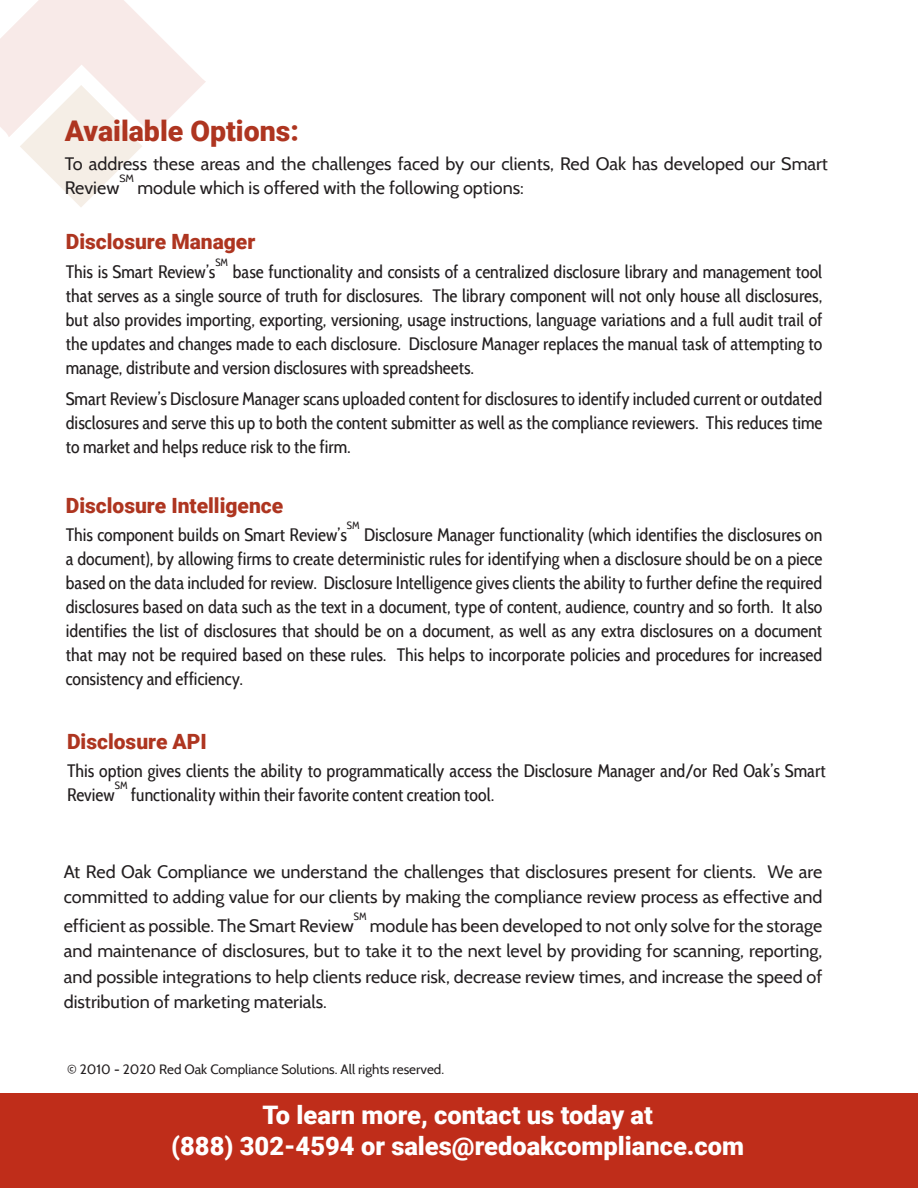
<style>
.page{position:relative;width:918px;height:1188px;background:#fff}
.page>*{position:absolute;margin:0;border:0;box-sizing:border-box;transform-origin:0 0}
.t1{font:900 28.5px "Roboto";color:#ae3520}
.t2{font:900 25.5px "Roboto";color:#fff}
.t3{font:900 21px "Roboto";color:#ae3520}
.t4{font:18px/24px "Cabin Condensed";color:#231f20;text-align:justify}
.t5{font:18px/25.5px "Cabin";color:#231f20}
.t6{font:13.5px "Cabin";color:#231f20}
.t7{font:10.5px "Cabin Condensed";color:#231f20}
.t8{font:10.5px "Cabin";color:#231f20}
</style>
<div class="page">
<svg style="left:0;top:0;width:206px;height:137px"></svg>
<svg style="left:20px;top:85px;width:122px;height:123px;fill:#f5eee6"></svg>
<div style="left:0;top:1094px;width:918px;height:94px;background:#bf2d1a"></div>
<p class="t1" style="left:65px;top:111px;width:236px">Available Options:</p>
<p class="t5" style="left:65px;top:151px;width:765px;line-height:24px">To address these areas and the challenges faced by our clients, Red Oak has developed our Smart<br>Review</p>
<p class="t8" style="left:119px;top:172px;width:16px">SM</p>
<p class="t5" style="left:137px;top:175px;width:388px">module which is offered with the following options:</p>
<p class="t3" style="left:66px;top:227px;width:191px">Disclosure Manager</p>
<p class="t4" style="left:66px;top:259px;width:151px">This is Smart Review’s</p>
<p class="t7" style="left:215px;top:256px;width:14px">SM</p>
<p class="t4" style="left:66px;top:259px;width:758px;text-indent:167px">base functionality and consists of a centralized disclosure library and management tool that serves as a single source of truth for disclosures. The library component will not only house all disclosures, but also provides importing, exporting, versioning, usage instructions, language variations and a full audit trail of the updates and changes made to each disclosure. Disclosure Manager replaces the manual task of attempting to manage, distribute and version disclosures with spreadsheets.</p>
<p class="t4" style="left:66px;top:387px;width:758px">Smart Review’s Disclosure Manager scans uploaded content for disclosures to identify included current or outdated disclosures and serve this up to both the content submitter as well as the compliance reviewers. This reduces time to market and helps reduce risk to the firm.</p>
<p class="t3" style="left:66px;top:491px;width:219px">Disclosure Intelligence</p>
<p class="t4" style="left:66px;top:523px;width:283px">This component builds on Smart Review’s</p>
<p class="t7" style="left:347px;top:519px;width:14px">SM</p>
<p class="t4" style="left:66px;top:523px;width:758px;text-indent:298px">Disclosure Manager functionality (which identifies the disclosures on a document), by allowing firms to create deterministic rules for identifying when a disclosure should be on a piece based on the data included for review. Disclosure Intelligence gives clients the ability to further define the required disclosures based on data such as the text in a document, type of content, audience, country and so forth. It also identifies the list of disclosures that should be on a document, as well as any extra disclosures on a document that may not be required based on these rules. This helps to incorporate policies and procedures for increased consistency and efficiency.</p>
<p class="t3" style="left:67px;top:727px;width:141px">Disclosure API</p>
<p class="t4" style="left:67px;top:759px;width:760px">This option gives clients the ability to programmatically access the Disclosure Manager and/or Red Oak’s Smart<br>Review</p>
<p class="t7" style="left:115px;top:779px;width:14px">SM</p>
<p class="t4" style="left:131px;top:783px;width:365px">functionality within their favorite content creation tool.</p>
<p class="t5" style="left:64px;top:859px;width:760px">At Red Oak Compliance we understand the challenges that disclosures present for clients. We are committed to adding value for our clients by making the compliance review process as effective and</p>
<p class="t5" style="left:64px;top:913px;width:292px">efficient as possible. The Smart Review</p>
<p class="t7" style="left:354px;top:910px;width:14px">SM</p>
<p class="t5" style="left:64px;top:913px;width:760px;text-align:justify;text-indent:306px">module has been developed to not only solve for the storage and maintenance of disclosures, but to take it to the next level by providing for scanning, reporting, and possible integrations to help clients reduce risk, decrease review times, and increase the speed of distribution of marketing materials.</p>
<p class="t6" style="left:67px;top:1061px;width:379px">© 2010 - 2020 Red Oak Compliance Solutions. All rights reserved.</p>
<p class="t2" style="left:262px;top:1097px;width:392px">To learn more, contact us today at</p>
<p class="t2" style="left:171px;top:1128px;width:574px">(888) 302-4594 or sales@redoakcompliance.com</p>
</div>
